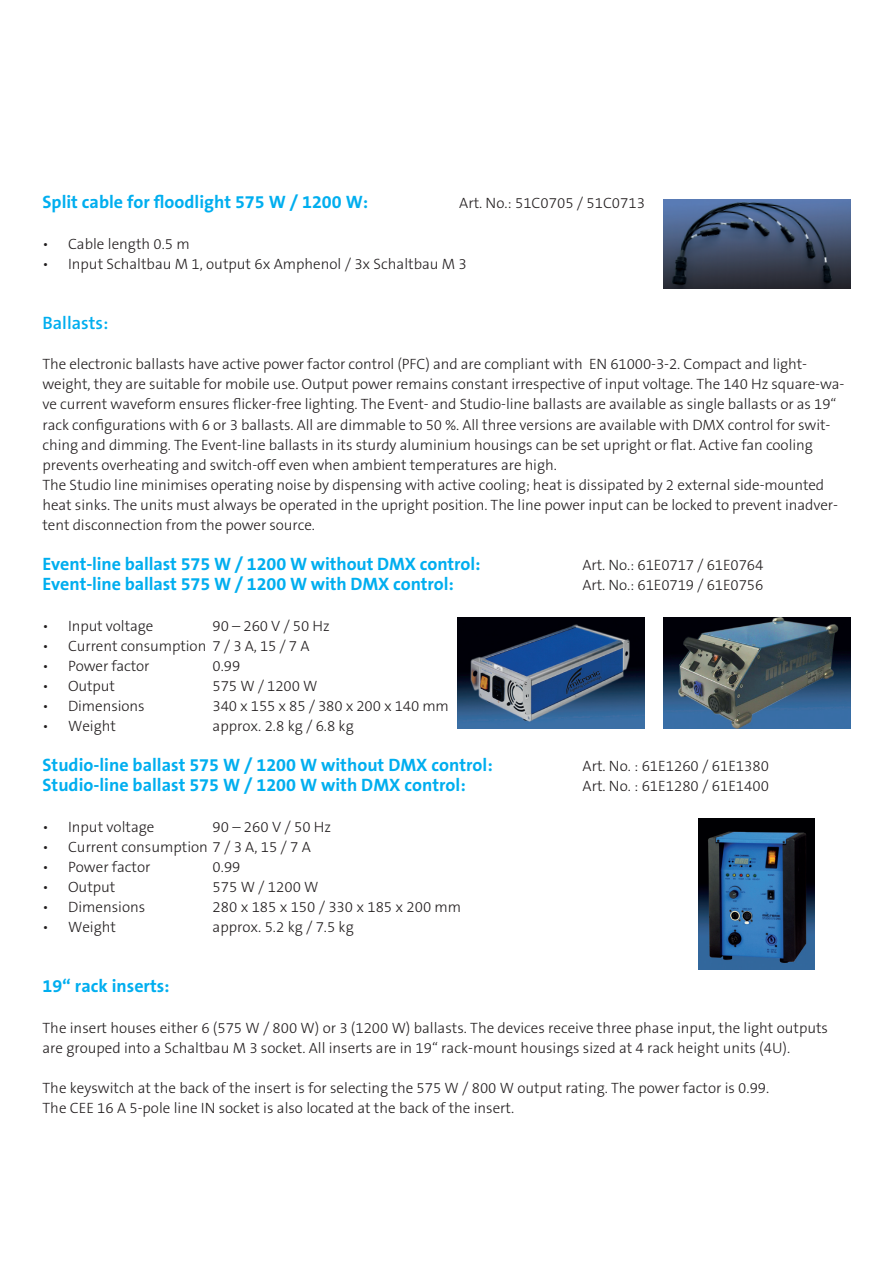
<style>
.page{position:relative;width:893px;height:1263px;background:#fff}
.page>*{position:absolute;margin:0;border:0;box-sizing:border-box;transform-origin:0 0}
.t1{font:700 18px "The Sans B7";color:#00aeef}
.t2{font:600 18px "The Sans B6";color:#00aeef}
.t3{font:300 15px/20.1px "The Sans B3";letter-spacing:-.005em;color:#231f20}
</style>
<div class="page">
<img style="left:663px;top:200px;width:187px;height:88px">
<img style="left:457px;top:617px;width:187px;height:111px">
<img style="left:699px;top:818px;width:116px;height:152px">
<img style="left:663px;top:617px;width:187px;height:111px">
<p class="t1" style="left:43px;top:193px;width:327px">Split cable for floodlight 575 W / 1200 W:</p>
<p class="t3" style="left:459px;top:194px;width:187px">Art. No.: 51C0705 / 51C0713</p>
<p class="t3" style="left:43px;top:234px;width:149px">• Cable length 0.5 m</p>
<p class="t3" style="left:43px;top:254px;width:426px">• Input Schaltbau M 1, output 6x Amphenol / 3x Schaltbau M 3</p>
<p class="t2" style="left:43px;top:313px;width:67px">Ballasts:</p>
<p class="t3" style="left:43px;top:355px;width:803px">The electronic ballasts have active power factor control (PFC) and are compliant with EN 61000-3-2. Compact and light&shy;weight, they are suitable for mobile use. Output power remains constant irrespective of input voltage. The 140 Hz square-wa&shy;ve current waveform ensures flicker-free lighting. The Event- and Studio-line ballasts are available as single ballasts or as 19“ rack configurations with 6 or 3 ballasts. All are dimmable to 50 %. All three versions are available with DMX control for swit&shy;ching and dimming. The Event-line ballasts in its sturdy aluminium housings can be set upright or flat. Active fan cooling prevents overheating and switch-off even when ambient temperatures are high.<br>The Studio line minimises operating noise by dispensing with active cooling; heat is dissipated by 2 external side-mounted heat sinks. The units must always be operated in the upright position. The line power input can be locked to prevent inadver&shy;tent disconnection from the power source.</p>
<p class="t1" style="left:43px;top:555px;width:439px">Event-line ballast 575 W / 1200 W without DMX control:</p>
<p class="t3" style="left:583px;top:556px;width:182px">Art. No.: 61E0717 / 61E0764</p>
<p class="t1" style="left:43px;top:575px;width:413px">Event-line ballast 575 W / 1200 W with DMX control:</p>
<p class="t3" style="left:583px;top:576px;width:182px">Art. No.: 61E0719 / 61E0756</p>
<p class="t3" style="left:43px;top:616px;width:112px">• Input voltage</p>
<p class="t3" style="left:213px;top:616px;width:119px">90 – 260 V / 50 Hz</p>
<p class="t3" style="left:43px;top:636px;width:268px">• Current consumption 7 / 3 A, 15 / 7 A</p>
<p class="t3" style="left:43px;top:656px;width:109px">• Power factor</p>
<p class="t3" style="left:213px;top:656px;width:29px">0.99</p>
<p class="t3" style="left:43px;top:676px;width:74px">• Output</p>
<p class="t3" style="left:213px;top:676px;width:106px">575 W / 1200 W</p>
<p class="t3" style="left:43px;top:696px;width:104px">• Dimensions</p>
<p class="t3" style="left:213px;top:696px;width:238px">340 x 155 x 85 / 380 x 200 x 140 mm</p>
<p class="t3" style="left:43px;top:716px;width:75px">• Weight</p>
<p class="t3" style="left:213px;top:716px;width:143px">approx. 2.8 kg / 6.8 kg</p>
<p class="t1" style="left:43px;top:756px;width:452px">Studio-line ballast 575 W / 1200 W without DMX control:</p>
<p class="t3" style="left:583px;top:757px;width:188px">Art. No. : 61E1260 / 61E1380</p>
<p class="t1" style="left:43px;top:776px;width:425px">Studio-line ballast 575 W / 1200 W with DMX control:</p>
<p class="t3" style="left:583px;top:777px;width:188px">Art. No. : 61E1280 / 61E1400</p>
<p class="t3" style="left:43px;top:817px;width:113px">• Input voltage</p>
<p class="t3" style="left:213px;top:817px;width:120px">90 – 260 V / 50 Hz</p>
<p class="t3" style="left:43px;top:837px;width:270px">• Current consumption 7 / 3 A, 15 / 7 A</p>
<p class="t3" style="left:43px;top:857px;width:110px">• Power factor</p>
<p class="t3" style="left:213px;top:857px;width:29px">0.99</p>
<p class="t3" style="left:43px;top:877px;width:75px">• Output</p>
<p class="t3" style="left:213px;top:877px;width:107px">575 W / 1200 W</p>
<p class="t3" style="left:43px;top:897px;width:104px">• Dimensions</p>
<p class="t3" style="left:213px;top:897px;width:250px">280 x 185 x 150 / 330 x 185 x 200 mm</p>
<p class="t3" style="left:43px;top:917px;width:75px">• Weight</p>
<p class="t3" style="left:213px;top:917px;width:143px">approx. 5.2 kg / 7.5 kg</p>
<p class="t1" style="left:43px;top:977px;width:129px">19“ rack inserts:</p>
<p class="t3" style="left:43px;top:1018px;width:787px">The insert houses either 6 (575 W / 800 W) or 3 (1200 W) ballasts. The devices receive three phase input, the light outputs are grouped into a Schaltbau M 3 socket. All inserts are in 19“ rack-mount housings sized at 4 rack height units (4U).</p>
<p class="t3" style="left:43px;top:1078px;width:728px">The keyswitch at the back of the insert is for selecting the 575 W / 800 W output rating. The power factor is 0.99.<br>The CEE 16 A 5-pole line IN socket is also located at the back of the insert.</p>
</div>
